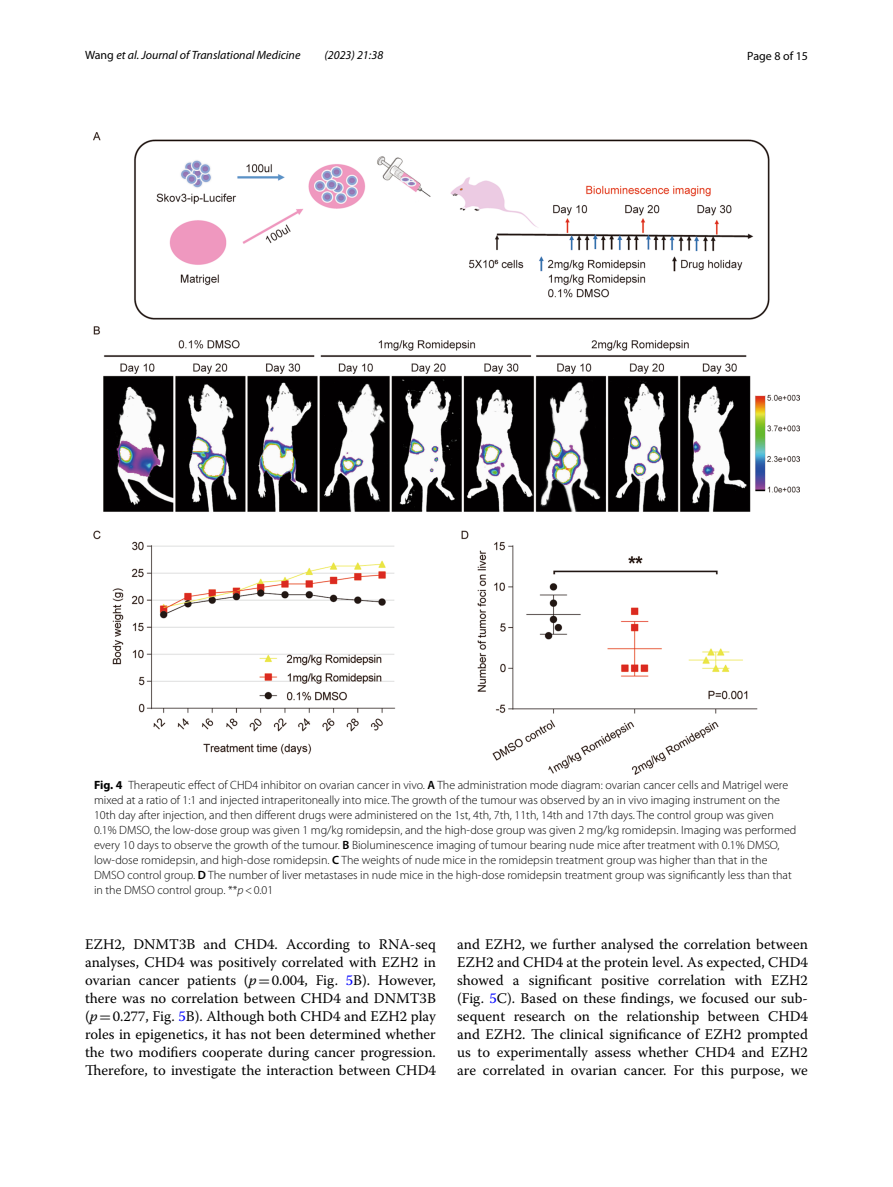
<style>
.page{position:relative;width:893px;height:1187px;background:#fff}
.page>*{position:absolute;margin:0;border:0;box-sizing:border-box;transform-origin:0 0}
.t1{font:14.7px/18px "Warnock Pro";color:#000;text-align:justify}
.t2{font:300 12px/15px "Myriad Pro";color:#000}
.t3{font:italic 12px "Myriad Pro";color:#000}
.t4{font:12px "Myriad Pro";color:#000}
.s1{font-style:normal}
.s2{font-weight:700}
.s3{font-weight:600}
.s4{font-style:italic}
.s5{font-family:"MTSY"}
.s6{color:#00f}
</style>
<div class="page">
<img style="left:94px;top:133px;width:705px;height:641px">
<p class="t3" style="left:85px;top:48px;width:217px"><span class="s1">Wang</span> et al. Journal of Translational Medicine</p>
<p class="t3" style="left:324px;top:48px;width:60px">(2023) 21:38</p>
<p class="t4" style="left:747px;top:48px;width:62px">Page 8 of 15</p>
<p class="t2" style="left:94px;top:778px;width:704px"><span class="s2">Fig. 4</span> Therapeutic effect of CHD4 inhibitor on ovarian cancer in vivo. <span class="s3">A</span> The administration mode diagram: ovarian cancer cells and Matrigel were mixed at a ratio of 1:1 and injected intraperitoneally into mice. The growth of the tumour was observed by an in vivo imaging instrument on the 10th day after injection, and then different drugs were administered on the 1st, 4th, 7th, 11th, 14th and 17th days. The control group was given 0.1% DMSO, the low-dose group was given 1 mg/kg romidepsin, and the high-dose group was given 2 mg/kg romidepsin. Imaging was performed every 10 days to observe the growth of the tumour. <span class="s3">B</span> Bioluminescence imaging of tumour bearing nude mice after treatment with 0.1% DMSO, low-dose romidepsin, and high-dose romidepsin. <span class="s3">C</span> The weights of nude mice in the romidepsin treatment group was higher than that in the DMSO control group. <span class="s3">D</span> The number of liver metastases in nude mice in the high-dose romidepsin treatment group was significantly less than that in the DMSO control group. **<span class="s4">p</span>&lt;0.01</p>
<p class="t1" style="left:85px;top:935px;width:352px">EZH2, DNMT3B and CHD4. According to RNA-seq analyses, CHD4 was positively correlated with EZH2 in ovarian cancer patients (<span class="s4">p</span><span class="s5">=</span>0.004, Fig. <span class="s6">5</span>B). However, there was no correlation between CHD4 and DNMT3B (<span class="s4">p</span><span class="s5">=</span>0.277, Fig. <span class="s6">5</span>B). Although both CHD4 and EZH2 play roles in epigenetics, it has not been determined whether the two modifiers cooperate during cancer progression.<br>Therefore, to investigate the interaction between CHD4</p>
<p class="t1" style="left:457px;top:935px;width:352px">and EZH2, we further analysed the correlation between EZH2 and CHD4 at the protein level. As expected, CHD4 showed a significant positive correlation with EZH2 (Fig. <span class="s6">5</span>C). Based on these findings, we focused our sub&shy;sequent research on the relationship between CHD4 and EZH2. The clinical significance of EZH2 prompted us to experimentally assess whether CHD4 and EZH2 are correlated in ovarian cancer. For this purpose, we</p>
</div>
